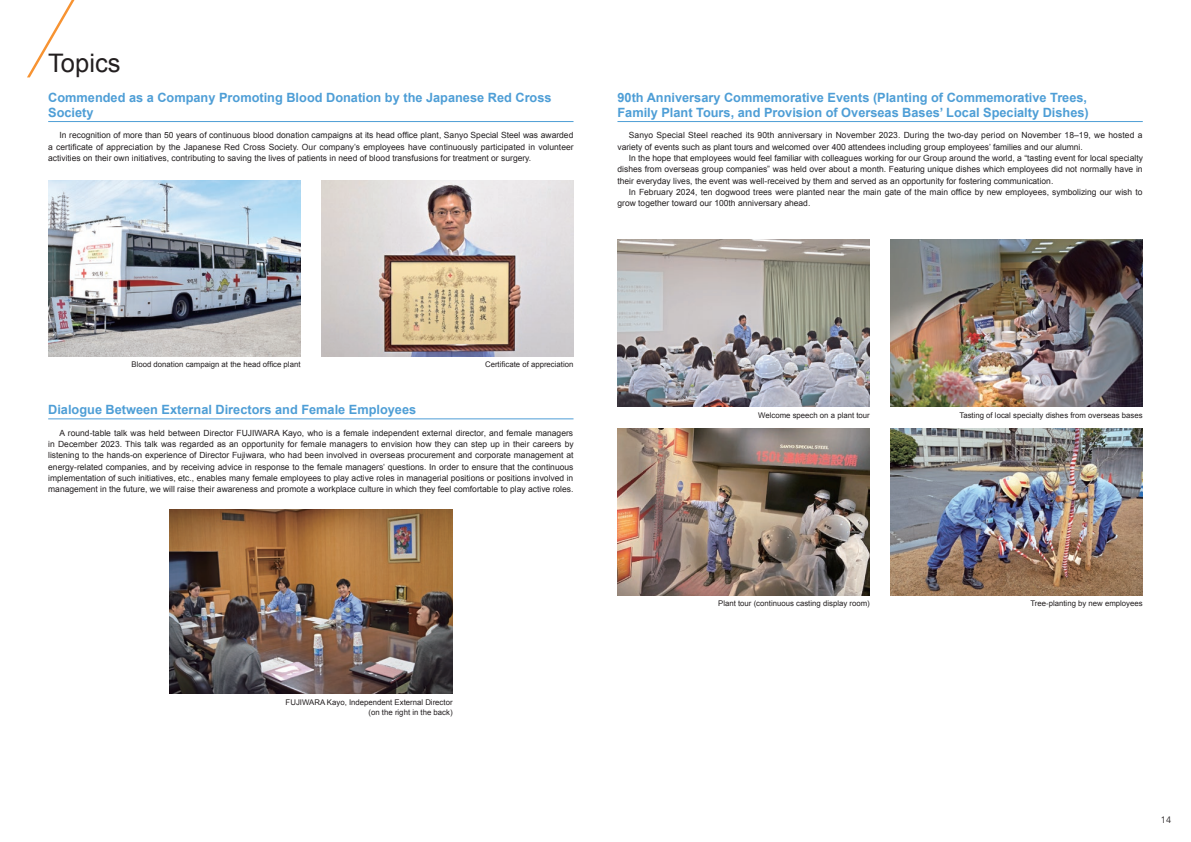
<style>
.page{position:relative;width:1191px;height:842px;background:#fff}
.page>*{position:absolute;margin:0;border:0;box-sizing:border-box;transform-origin:0 0}
.e_top_midashi{font:25.5px "Arial";color:#231f20}
.e_blue6525_head_18q_line{font:700 12.8px/14.9px "Arial";color:#4e9ed6}
.t1{font:9.2px "Avenir LT Std";color:#231f20}
.e_read_12Q{font:8.5px/11.3px "Arial";color:#231f20;text-align:justify}
.e_cap_11_14{font:7.8px "Arial";color:#231f20}
</style>
<div class="page">
<hr style="left:48px;top:418px;width:525px;height:1px;background:#4e9ed6">
<img style="left:617px;top:240px;width:253px;height:167px">
<img style="left:890px;top:240px;width:252px;height:167px">
<img style="left:890px;top:428px;width:252px;height:167px">
<img style="left:617px;top:428px;width:253px;height:167px">
<img style="left:169px;top:509px;width:283px;height:185px">
<hr style="left:48px;top:121px;width:525px;height:1px;background:#4e9ed6">
<img style="left:321px;top:180px;width:252px;height:176px">
<img style="left:48px;top:180px;width:252px;height:176px">
<svg style="left:27px;top:0;width:47px;height:77px"></svg>
<hr style="left:617px;top:121px;width:525px;height:1px;background:#4e9ed6">
<p class="e_top_midashi" style="left:48px;top:46px;width:74px">Topics</p>
<p class="e_blue6525_head_18q_line" style="left:48px;top:90px;width:505px">Commended as a Company Promoting Blood Donation by the Japanese Red Cross<br>Society</p>
<p class="e_read_12Q" style="left:48px;top:130px;width:527px;text-indent:11px">In recognition of more than 50 years of continuous blood donation campaigns at its head office plant, Sanyo Special Steel was awarded a certificate of appreciation by the Japanese Red Cross Society. Our company’s employees have continuously participated in volunteer activities on their own initiatives, contributing to saving the lives of patients in need of blood transfusions for treatment or surgery.</p>
<p class="e_blue6525_head_18q_line" style="left:617px;top:90px;width:473px">90th Anniversary Commemorative Events (Planting of Commemorative Trees,<br>Family Plant Tours, and Provision of Overseas Bases’ Local Specialty Dishes)</p>
<p class="e_read_12Q" style="left:617px;top:130px;width:526px;text-indent:11px">Sanyo Special Steel reached its 90th anniversary in November 2023. During the two-day period on November 18–19, we hosted a variety of events such as plant tours and welcomed over 400 attendees including group employees’ families and our alumni.</p>
<p class="e_read_12Q" style="left:617px;top:153px;width:527px;text-indent:11px">In the hope that employees would feel familiar with colleagues working for our Group around the world, a “tasting event for local specialty dishes from overseas group companies” was held over about a month. Featuring unique dishes which employees did not normally have in their everyday lives, the event was well-received by them and served as an opportunity for fostering communication.</p>
<p class="e_read_12Q" style="left:617px;top:187px;width:526px;text-indent:11px">In February 2024, ten dogwood trees were planted near the main gate of the main office by new employees, symbolizing our wish to grow together toward our 100th anniversary ahead.</p>
<p class="e_cap_11_14" style="left:131px;top:359px;width:171px">Blood donation campaign at the head office plant</p>
<p class="e_cap_11_14" style="left:485px;top:359px;width:90px">Certificate of appreciation</p>
<p class="e_blue6525_head_18q_line" style="left:48px;top:402px;width:369px">Dialogue Between External Directors and Female Employees</p>
<p class="e_read_12Q" style="left:48px;top:427px;width:527px;text-indent:11px">A round-table talk was held between Director FUJIWARA Kayo, who is a female independent external director, and female managers in December 2023. This talk was regarded as an opportunity for female managers to envision how they can step up in their careers by listening to the hands-on experience of Director Fujiwara, who had been involved in overseas procurement and corporate management at energy-related companies, and by receiving advice in response to the female managers’ questions. In order to ensure that the continuous implementation of such initiatives, etc., enables many female employees to play active roles in managerial positions or positions involved in management in the future, we will raise their awareness and promote a workplace culture in which they feel comfortable to play active roles.</p>
<p class="e_cap_11_14" style="left:286px;top:697px;width:168px">FUJIWARA Kayo, Independent External Director</p>
<p class="e_cap_11_14" style="left:368px;top:707px;width:86px">(on the right in the back)</p>
<p class="e_cap_11_14" style="left:758px;top:410px;width:113px">Welcome speech on a plant tour</p>
<p class="e_cap_11_14" style="left:718px;top:599px;width:153px">Plant tour (continuous casting display room)</p>
<p class="e_cap_11_14" style="left:959px;top:410px;width:185px">Tasting of local specialty dishes from overseas bases</p>
<p class="e_cap_11_14" style="left:1030px;top:599px;width:114px">Tree-planting by new employees</p>
<p class="t1" style="left:1160px;top:815px;width:12px">14</p>
</div>
